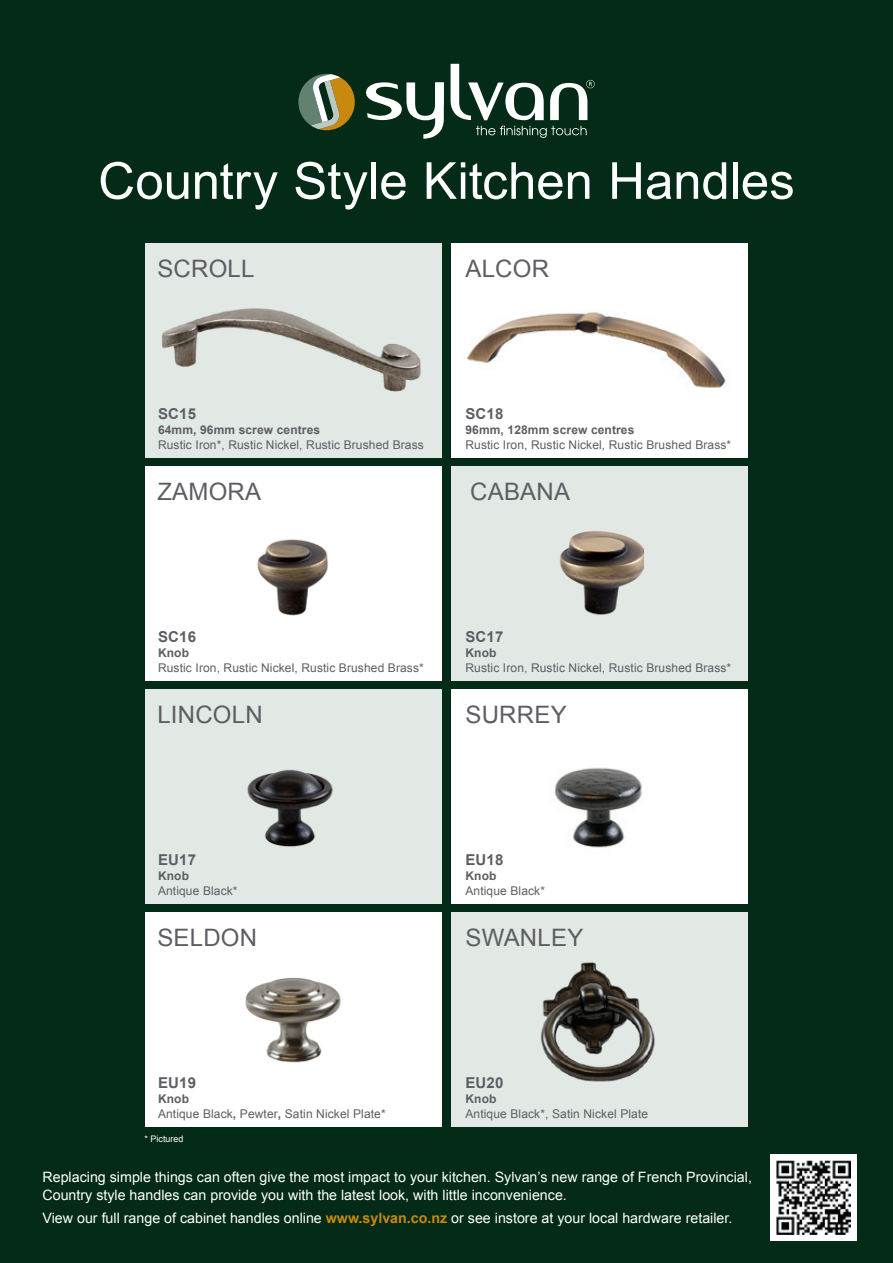
<style>
.page{position:relative;width:893px;height:1263px;background:#032b17}
.page>*{position:absolute;margin:0;border:0;box-sizing:border-box;transform-origin:0 0}
.t1{font:51px "Arial";color:#fff}
.t2{font:24px "Arial";letter-spacing:.01em;color:#5d5d63}
.t3{font:700 15px "Arial";letter-spacing:.01em;color:#5d5d63}
.t4{font:14.25px/18px "Arial";color:#fff}
.t5{font:12px/15px "Arial";letter-spacing:.01em;color:#5d5d63}
.t6{font:700 12px "Arial";letter-spacing:.01em;color:#5d5d63}
.t7{font:9px "Arial";color:#fff}
.s1{font-weight:700}
.s2{font-weight:700;color:#c8890e}
</style>
<div class="page">
<div style="left:145px;top:243px;width:297px;height:214px;background:#e2e8e4"></div>
<div style="left:451px;top:243px;width:297px;height:214px;background:#fff"></div>
<div style="left:145px;top:466px;width:297px;height:214px;background:#fff"></div>
<div style="left:451px;top:466px;width:297px;height:214px;background:#e2e8e4"></div>
<div style="left:145px;top:689px;width:297px;height:214px;background:#e2e8e4"></div>
<div style="left:451px;top:689px;width:297px;height:214px;background:#fff"></div>
<div style="left:145px;top:912px;width:297px;height:214px;background:#fff"></div>
<div style="left:451px;top:912px;width:297px;height:214px;background:#e2e8e4"></div>
<svg style="left:298px;top:74px;width:57px;height:56px"></svg>
<svg style="left:476px;top:126px;width:111px;height:12px"></svg>
<svg style="left:451px;top:64px;width:93px;height:56px"></svg>
<svg style="left:366px;top:82px;width:78px;height:57px"></svg>
<svg style="left:550px;top:80px;width:45px;height:40px"></svg>
<img style="left:161px;top:308px;width:260px;height:84px">
<img style="left:257px;top:539px;width:72px;height:77px">
<img style="left:247px;top:769px;width:86px;height:78px">
<img style="left:245px;top:977px;width:96px;height:86px">
<img style="left:554px;top:767px;width:88px;height:81px">
<img style="left:540px;top:962px;width:115px;height:120px">
<img style="left:559px;top:531px;width:84px;height:84px">
<img style="left:467px;top:311px;width:259px;height:77px">
<div style="left:771px;top:1154px;width:86px;height:86px;background:#fff"></div>
<img style="left:777px;top:1160px;width:73px;height:74px">
<h1 class="t1" style="left:98px;top:147px;width:698px">Country Style Kitchen Handles</h1>
<h2 class="t2" style="left:157px;top:252px;width:99px">SCROLL</h2>
<h2 class="t2" style="left:465px;top:252px;width:85px">ALCOR</h2>
<p class="t3" style="left:158px;top:404px;width:39px">SC15</p>
<p class="t6" style="left:158px;top:422px;width:164px">64mm, 96mm screw centres</p>
<p class="t5" style="left:158px;top:437px;width:267px">Rustic Iron*, Rustic Nickel, Rustic Brushed Brass</p>
<p class="t3" style="left:465px;top:404px;width:39px">SC18</p>
<p class="t6" style="left:465px;top:422px;width:170px">96mm, 128mm screw centres</p>
<p class="t5" style="left:465px;top:437px;width:267px">Rustic Iron, Rustic Nickel, Rustic Brushed Brass*</p>
<h2 class="t2" style="left:157px;top:476px;width:105px">ZAMORA</h2>
<h2 class="t2" style="left:470px;top:476px;width:36px">Cabana</h2>
<p class="t3" style="left:158px;top:627px;width:39px">SC16</p>
<p class="t6" style="left:158px;top:645px;width:33px">Knob</p>
<p class="t5" style="left:158px;top:661px;width:267px">Rustic Iron, Rustic Nickel, Rustic Brushed Brass*</p>
<h2 class="t2" style="left:157px;top:699px;width:107px">LINCOLN</h2>
<p class="t3" style="left:465px;top:627px;width:39px">SC17</p>
<p class="t6" style="left:465px;top:645px;width:33px">Knob</p>
<p class="t5" style="left:465px;top:661px;width:267px">Rustic Iron, Rustic Nickel, Rustic Brushed Brass*</p>
<h2 class="t2" style="left:465px;top:699px;width:103px">SURREY</h2>
<p class="t3" style="left:158px;top:850px;width:39px">EU17</p>
<p class="t6" style="left:158px;top:868px;width:33px">Knob</p>
<p class="t5" style="left:158px;top:883px;width:81px">Antique Black*</p>
<h2 class="t2" style="left:157px;top:922px;width:101px">SELDON</h2>
<p class="t3" style="left:465px;top:850px;width:39px">EU18</p>
<p class="t6" style="left:465px;top:868px;width:33px">Knob</p>
<p class="t5" style="left:465px;top:883px;width:81px">Antique Black*</p>
<h2 class="t2" style="left:465px;top:922px;width:119px">SWANLEY</h2>
<p class="t3" style="left:158px;top:1073px;width:39px">EU19</p>
<p class="t5" style="left:158px;top:1091px;width:229px"><span class="s1">Knob<br></span>Antique Black<span class="s1">,</span> Pewter<span class="s1">,</span> Satin Nickel Plate*</p>
<p class="t7" style="left:145px;top:1133px;width:41px">* Pictured</p>
<p class="t3" style="left:465px;top:1073px;width:39px">EU20</p>
<p class="t6" style="left:465px;top:1091px;width:33px">Knob</p>
<p class="t5" style="left:465px;top:1106px;width:184px">Antique Black*, Satin Nickel Plate</p>
<p class="t4" style="left:43px;top:1168px;width:711px">Replacing simple things can often give the most impact to your kitchen. Sylvan’s new range of French Provincial,<br>Country style handles can provide you with the latest look, with little inconvenience.</p>
<p class="t4" style="left:43px;top:1209px;width:691px">View our full range of cabinet handles online <span class="s2">www.sylvan.co.nz</span> or see instore at your local hardware retailer.</p>
</div>
